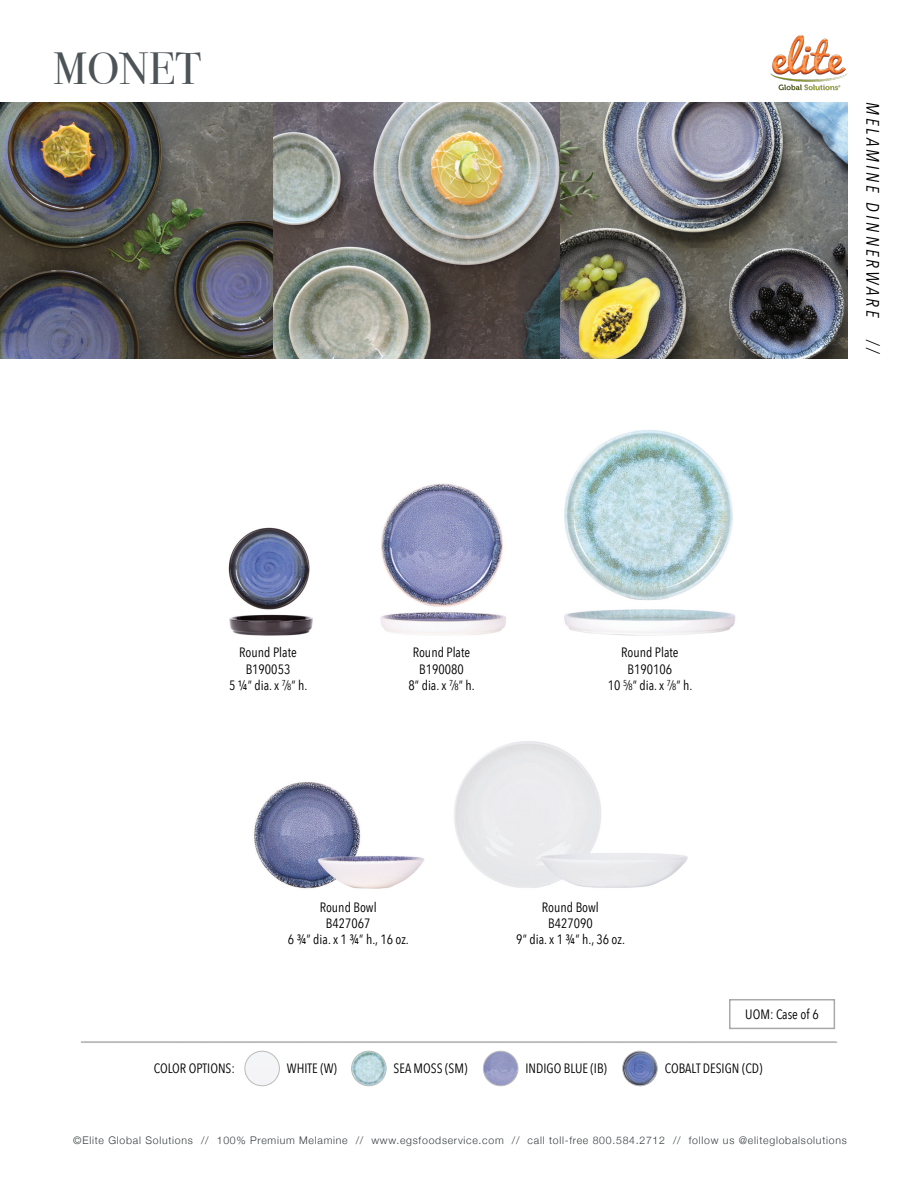
<style>
.page{position:relative;width:918px;height:1188px;background:#fff}
.page>*{position:absolute;margin:0;border:0;box-sizing:border-box;transform-origin:0 0}
.t1{font:45px "Bodoni Svty Two ITCTT";color:#4d5457}
.t2{font:italic 18px "Avenir Next Condensed";letter-spacing:.17em;color:#000001}
.t3{font:13.5px "Avenir Next Condensed";color:#000001}
.t4{font:300 10.5px "Helvetica Neue";letter-spacing:.07em;color:#353d3f}
.s1{font-size:9px}
</style>
<div class="page">
<img style="left:0;top:102px;width:848px;height:257px">
<img style="left:228px;top:527px;width:82px;height:83px">
<img style="left:381px;top:483px;width:122px;height:124px">
<img style="left:564px;top:430px;width:169px;height:170px">
<img style="left:254px;top:782px;width:170px;height:107px">
<img style="left:229px;top:614px;width:84px;height:22px">
<img style="left:380px;top:612px;width:126px;height:23px">
<img style="left:564px;top:609px;width:171px;height:27px">
<img style="left:454px;top:741px;width:234px;height:147px">
<svg style="left:80px;top:1041px;width:758px;height:2px;background:#c0bfbf"></svg>
<img style="left:245px;top:1051px;width:34px;height:35px;border-radius:17px">
<div style="left:245px;top:1051px;width:35px;height:35px;border:1px solid #bcbbbb;border-radius:50%"></div>
<img style="left:352px;top:1051px;width:34px;height:35px;border-radius:17px">
<div style="left:351px;top:1051px;width:35px;height:35px;border:1px solid #bcbbbb;border-radius:50%"></div>
<img style="left:483px;top:1051px;width:35px;height:35px;border-radius:17px">
<div style="left:483px;top:1051px;width:35px;height:35px;border:1px solid #bcbbbb;border-radius:50%"></div>
<img style="left:623px;top:1051px;width:34px;height:35px;border-radius:17px">
<div style="left:622px;top:1051px;width:35px;height:35px;border:1px solid #bcbbbb;border-radius:50%"></div>
<div style="left:729px;top:999px;width:106px;height:30px;border:2px solid #aaa9aa"></div>
<img style="left:762px;top:35px;width:86px;height:73px">
<p class="t1" style="left:53px;top:32px;width:150px">MONET</p>
<p class="t2" style="left:883px;top:102px;width:254px;rotate:90deg">MELAMINE DINNERWARE //</p>
<p class="t3" style="left:239px;top:641px;width:59px">Round Plate</p>
<p class="t3" style="left:246px;top:657px;width:46px">B190053</p>
<p class="t3" style="left:229px;top:674px;width:80px">5 1/4” dia. x <sup>7</sup>/<span class="s1">8</span>” h.</p>
<p class="t3" style="left:413px;top:641px;width:59px">Round Plate</p>
<p class="t3" style="left:419px;top:657px;width:46px">B190080</p>
<p class="t3" style="left:409px;top:674px;width:68px">8” dia. x <sup>7</sup>/<span class="s1">8</span>” h.</p>
<p class="t3" style="left:621px;top:641px;width:59px">Round Plate</p>
<p class="t3" style="left:628px;top:657px;width:46px">B190106</p>
<p class="t3" style="left:608px;top:674px;width:86px">10 <sup>5</sup>/<span class="s1">8</span>” dia. x <sup>7</sup>/<span class="s1">8</span>” h.</p>
<p class="t3" style="left:320px;top:896px;width:58px">Round Bowl</p>
<p class="t3" style="left:326px;top:912px;width:46px">B427067</p>
<p class="t3" style="left:288px;top:928px;width:122px">6 3/4” dia. x 1 3/4” h., 16 oz.</p>
<p class="t3" style="left:542px;top:896px;width:58px">Round Bowl</p>
<p class="t3" style="left:548px;top:912px;width:46px">B427090</p>
<p class="t3" style="left:516px;top:928px;width:110px">9” dia. x 1 3/4” h., 36 oz.</p>
<p class="t3" style="left:745px;top:1002px;width:75px">UOM: Case of 6</p>
<p class="t3" style="left:154px;top:1057px;width:83px">COLOR OPTIONS:</p>
<p class="t3" style="left:287px;top:1057px;width:52px">WHITE (W)</p>
<p class="t3" style="left:394px;top:1057px;width:75px">SEA MOSS (SM)</p>
<p class="t3" style="left:525px;top:1057px;width:83px">INDIGO BLUE (IB)</p>
<p class="t3" style="left:665px;top:1057px;width:99px">COBALT DESIGN (CD)</p>
<p class="t4" style="left:73px;top:1132px;width:775px">©Elite Global Solutions // 100% Premium Melamine // www.egsfoodservice.com // call toll-free 800.584.2712 // follow us @eliteglobalsolutions</p>
</div>
